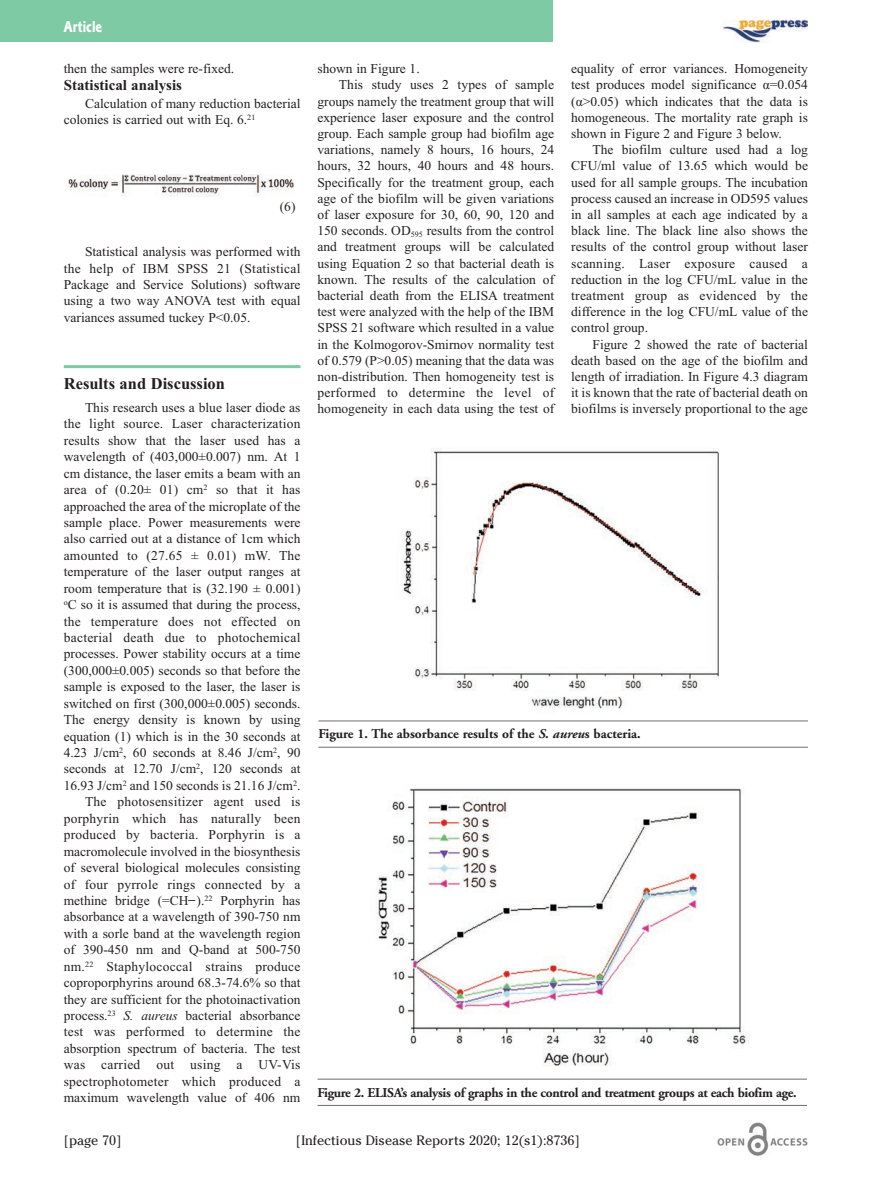
<style>
.page{position:relative;width:893px;height:1191px;background:#fff}
.page>*{position:absolute;margin:0;border:0;box-sizing:border-box;transform-origin:0 0}
.t1{font:700 16.5px "Times New Roman";color:#231f20}
.t2{font:16.5px "Corinthian Bold Condensed Plain";color:#fff}
.t3{font:700 15px "Times New Roman";color:#231f20}
.t4{font:13.5px/16.5px "Times New Roman";color:#231f20;text-align:justify}
.t5{font:700 13.5px "Adobe Garamond";letter-spacing:-.025em;color:#231f20}
.t6{font:700 13.5px "Adobe Garamond";color:#231f20}
.t7{font:13.5px "Cheltenham";color:#231f20}
.t8{font:13.5px "Times New Roman";letter-spacing:.02em;color:#231f20}
.s1{font-style:italic}
</style>
<div class="page">
<hr style="left:64px;top:365px;width:236px;height:3px;background:#7dcaa4">
<img style="left:68px;top:174px;width:226px;height:23px">
<div style="left:0;top:0;width:553px;height:42px;background:#7dcaa4"></div>
<img style="left:717px;top:1123px;width:91px;height:33px">
<img style="left:723px;top:19px;width:84px;height:24px">
<hr style="left:317px;top:1078px;width:490px;height:1px;background:#6c6d70">
<hr style="left:317px;top:1105px;width:490px;height:1px;background:#6c6d70">
<img style="left:377px;top:788px;width:373px;height:278px">
<hr style="left:318px;top:720px;width:490px;height:1px;background:#6c6d70">
<hr style="left:318px;top:747px;width:490px;height:1px;background:#6c6d70">
<img style="left:402px;top:448px;width:317px;height:261px">
<p class="t2" style="left:63px;top:21px;width:40px">Article</p>
<p class="t4" style="left:64px;top:60px;width:172px">then the samples were re-fixed.</p>
<p class="t3" style="left:64px;top:76px;width:120px">Statistical analysis</p>
<p class="t4" style="left:64px;top:95px;width:238px;text-indent:21px">Calculation of many reduction bacterial colonies is carried out with Eq. 6.<sup>21</sup></p>
<p class="t4" style="left:280px;top:198px;width:17px">(6)</p>
<p class="t4" style="left:64px;top:243px;width:238px;text-indent:21px">Statistical analysis was performed with the help of IBM SPSS 21 (Statistical Package and Service Solutions) software using a two way ANOVA test with equal variances assumed tuckey P&lt;0.05.</p>
<p class="t1" style="left:64px;top:374px;width:163px">Results and Discussion</p>
<p class="t4" style="left:64px;top:399px;width:238px;text-align:right">This research uses a blue laser diode as<br>the light source. Laser characterization results show that the laser used has a wavelength of (403,000±0.007) nm. At 1 cm distance, the laser emits a beam with an area of (0.20± 01) cm<sup>2</sup> so that it has approached the area of the microplate of the sample place. Power measurements were also carried out at a distance of 1cm which amounted to (27.65 ± 0.01) mW. The temperature of the laser output ranges at room temperature that is (32.190 ± 0.001) <sup>o</sup>C so it is assumed that during the process, the temperature does not effected on bacterial death due to photochemical processes. Power stability occurs at a time (300,000±0.005) seconds so that before the sample is exposed to the laser, the laser is switched on first (300,000±0.005) seconds.<br>The energy density is known by using equation (1) which is in the 30 seconds at 4.23 J/cm<sup>2</sup>, 60 seconds at 8.46 J/cm<sup>2</sup>, 90 seconds at 12.70 J/cm<sup>2</sup>, 120 seconds at 16.93 J/cm<sup>2</sup> and 150 seconds is 21.16 J/cm<sup>2</sup>.<br>The photosensitizer agent used is porphyrin which has naturally been produced by bacteria. Porphyrin is a macromolecule involved in the biosynthesis of several biological molecules consisting of four pyrrole rings connected by a methine bridge (=CH ̶).<sup>22</sup> Porphyrin has absorbance at a wavelength of 390-750 nm with a sorle band at the wavelength region of 390-450 nm and Q-band at 500-750 nm.<sup>22</sup> Staphylococcal strains produce coproporphyrins around 68.3-74.6% so that they are sufficient for the photoinactivation process.<sup>23</sup> <span class="s1">S. aureus</span> bacterial absorbance test was performed to determine the absorption spectrum of bacteria. The test was carried out using a UV-Vis spectrophotometer which produced a maximum wavelength value of 406 nm</p>
<p class="t4" style="left:317px;top:60px;width:104px">shown in Figure 1.</p>
<p class="t4" style="left:339px;top:76px;width:217px">This study uses 2 types of sample</p>
<p class="t4" style="left:317px;top:93px;width:238px">groups namely the treatment group that will</p>
<p class="t4" style="left:317px;top:109px;width:238px">experience laser exposure and the control</p>
<p class="t4" style="left:317px;top:125px;width:238px">group. Each sample group had biofilm age</p>
<p class="t4" style="left:317px;top:141px;width:238px">variations, namely 8 hours, 16 hours, 24</p>
<p class="t4" style="left:317px;top:157px;width:238px">hours, 32 hours, 40 hours and 48 hours.</p>
<p class="t4" style="left:317px;top:174px;width:238px">Specifically for the treatment group, each</p>
<p class="t4" style="left:317px;top:190px;width:238px">age of the biofilm will be given variations</p>
<p class="t4" style="left:317px;top:206px;width:238px">of laser exposure for 30, 60, 90, 120 and</p>
<p class="t4" style="left:317px;top:222px;width:238px">150 seconds. OD<sub>595</sub> results from the control</p>
<p class="t4" style="left:317px;top:238px;width:238px">and treatment groups will be calculated</p>
<p class="t4" style="left:317px;top:255px;width:238px">using Equation 2 so that bacterial death is</p>
<p class="t4" style="left:317px;top:271px;width:238px">known. The results of the calculation of</p>
<p class="t4" style="left:317px;top:287px;width:238px">bacterial death from the ELISA treatment</p>
<p class="t4" style="left:317px;top:303px;width:238px">test were analyzed with the help of the IBM</p>
<p class="t4" style="left:317px;top:319px;width:238px">SPSS 21 software which resulted in a value</p>
<p class="t4" style="left:317px;top:336px;width:238px">in the Kolmogorov-Smirnov normality test</p>
<p class="t4" style="left:317px;top:352px;width:238px">of 0.579 (P&gt;0.05) meaning that the data was</p>
<p class="t4" style="left:317px;top:368px;width:238px">non-distribution. Then homogeneity test is</p>
<p class="t8" style="left:317px;top:385px;width:238px">performed to determine the level of</p>
<p class="t4" style="left:317px;top:400px;width:238px">homogeneity in each data using the test of</p>
<p class="t4" style="left:571px;top:60px;width:238px">equality of error variances. Homogeneity test produces model significance α=0.054 (α&gt;0.05) which indicates that the data is homogeneous. The mortality rate graph is shown in Figure 2 and Figure 3 below.</p>
<p class="t4" style="left:571px;top:141px;width:238px;text-indent:21px">The biofilm culture used had a log CFU/ml value of 13.65 which would be used for all sample groups. The incubation process caused an increase in OD595 values in all samples at each age indicated by a black line. The black line also shows the results of the control group without laser scanning. Laser exposure caused a reduction in the log CFU/mL value in the treatment group as evidenced by the difference in the log CFU/mL value of the control group.</p>
<p class="t4" style="left:571px;top:336px;width:238px;text-indent:21px">Figure 2 showed the rate of bacterial death based on the age of the biofilm and length of irradiation. In Figure 4.3 diagram it is known that the rate of bacterial death on biofilms is inversely proportional to the age</p>
<p class="t6" style="left:318px;top:728px;width:324px">Figure 1. The absorbance results of the <span class="s1">S. aureu</span>s bacteria.</p>
<p class="t5" style="left:317px;top:1086px;width:481px">Figure 2. ELISA’s analysis of graphs in the control and treatment groups at each biofim age.</p>
<p class="t7" style="left:64px;top:1132px;width:59px">[page 70]</p>
<p class="t7" style="left:296px;top:1132px;width:286px">[Infectious Disease Reports 2020; 12(s1):8736]</p>
</div>
